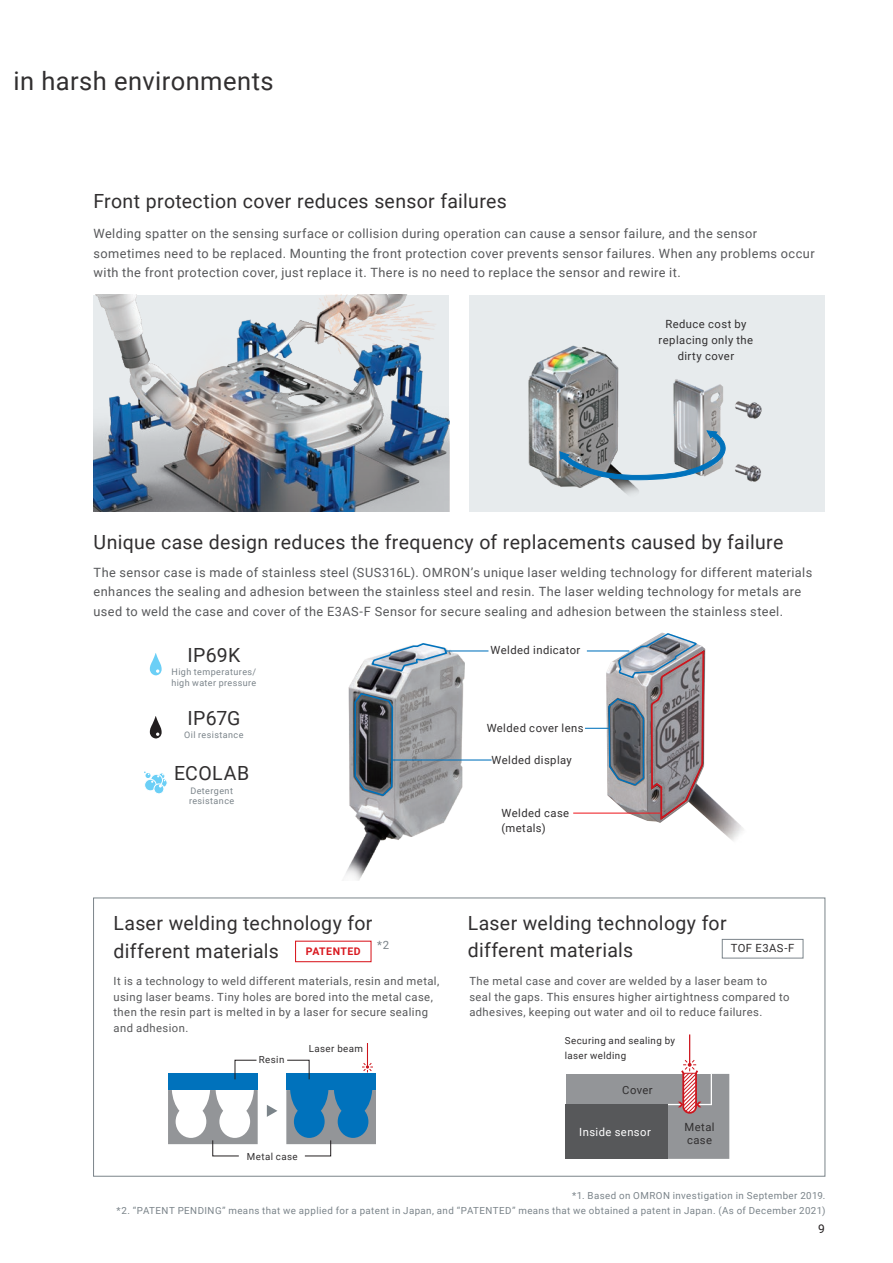
<style>
.page{position:relative;width:893px;height:1263px;background:#fff}
.page>*{position:absolute;margin:0;border:0;box-sizing:border-box;transform-origin:0 0}
.t1{font:25.5px "Roboto";letter-spacing:.015em;color:#312f30}
.t2{font:19.5px/27px "Roboto";letter-spacing:.015em;color:#312f30}
.t3{font:12.75px/19.5px "Roboto";letter-spacing:.035em;color:#57585a}
.t4{font:12px "Roboto";color:#231f20}
.t5{font:11.4px "Roboto";color:#7b848a}
.t6{font:11.25px/15.8px "Roboto";letter-spacing:.035em;color:#57585a}
.t7{font:11.25px/15.8px "Roboto";letter-spacing:.04em;color:#312f30}
.t8{font:11.25px "Roboto";letter-spacing:.035em;color:#fff}
.t9{font:700 10.5px "Roboto";letter-spacing:.04em;color:#d91920}
.t10{font:9.75px/15px "Roboto";letter-spacing:.045em;color:#7b848a;text-align:right}
.t11{font:9.75px/15px "Roboto";letter-spacing:.04em;color:#312f30}
.t12{font:9px/10.5px "Roboto";letter-spacing:.045em;color:#7b848a}
</style>
<div class="page">
<div style="left:469px;top:295px;width:356px;height:217px;background:#e7ebed"></div>
<img style="left:94px;top:295px;width:355px;height:217px">
<img style="left:735px;top:401px;width:27px;height:81px">
<svg style="left:150px;top:653px;width:12px;height:22px"></svg>
<svg style="left:150px;top:716px;width:12px;height:22px"></svg>
<div style="left:158px;top:778px;width:9px;height:9px;border:1px solid #fff;border-radius:50%"></div>
<svg style="left:145px;top:779px;width:11px;height:12px"></svg>
<div style="left:144px;top:779px;width:12px;height:12px;border:1px solid #fff;border-radius:50%"></div>
<div style="left:154px;top:784px;width:10px;height:10px;background:#6bcff6;border-radius:50%"></div>
<div style="left:154px;top:784px;width:10px;height:10px;border:1px solid #fff;border-radius:50%"></div>
<svg style="left:144px;top:771px;width:21px;height:16px"></svg>
<img style="left:658px;top:811px;width:86px;height:30px">
<img style="left:345px;top:651px;width:120px;height:229px">
<svg style="left:353px;top:692px;width:41px;height:105px;background:#48525c"></svg>
<svg style="left:370px;top:643px;width:78px;height:29px"></svg>
<div style="left:566px;top:1074px;width:145px;height:30px;background:#939598"></div>
<div style="left:566px;top:1104px;width:102px;height:55px;background:#57585a"></div>
<hr style="left:689px;top:1034px;width:1px;height:31px;background:#cd151d">
<svg style="left:668px;top:1059px;width:61px;height:100px"></svg>
<div style="left:169px;top:1073px;width:89px;height:17px;background:#0072bc"></div>
<div style="left:286px;top:1073px;width:90px;height:17px;background:#0072bc"></div>
<svg style="left:287px;top:1060px;width:23px;height:20px"></svg>
<svg style="left:235px;top:1060px;width:22px;height:20px"></svg>
<svg style="left:286px;top:1090px;width:90px;height:66px"></svg>
<svg style="left:169px;top:1090px;width:89px;height:66px"></svg>
<svg style="left:362px;top:1043px;width:11px;height:29px"></svg>
<svg style="left:267px;top:1105px;width:10px;height:12px"></svg>
<div style="left:722px;top:939px;width:81px;height:19px;border:1px solid #7b848a"></div>
<hr style="left:446px;top:650px;width:42px;height:1px;background:#0072bc">
<hr style="left:392px;top:759px;width:100px;height:1px;background:#0072bc">
<div style="left:295px;top:941px;width:77px;height:21px;border:1px solid #d91920"></div>
<img style="left:528px;top:352px;width:31px;height:134px">
<svg style="left:559px;top:345px;width:167px;height:477px"></svg>
<h1 class="t1" style="left:13px;top:63px;width:262px">in harsh environments</h1>
<h2 class="t2" style="left:94px;top:187px;width:415px">Front protection cover reduces sensor failures</h2>
<p class="t3" style="left:94px;top:223px;width:723px">Welding spatter on the sensing surface or collision during operation can cause a sensor failure, and the sensor sometimes need to be replaced. Mounting the front protection cover prevents sensor failures. When any problems occur with the front protection cover, just replace it. There is no need to replace the sensor and rewire it.</p>
<p class="t7" style="left:659px;top:316px;width:96px;text-align:center">Reduce cost by replacing only the dirty cover</p>
<h2 class="t2" style="left:94px;top:528px;width:691px">Unique case design reduces the frequency of replacements caused by failure</h2>
<p class="t3" style="left:94px;top:562px;width:720px">The sensor case is made of stainless steel (SUS316L). OMRON’s unique laser welding technology for different materials enhances the sealing and adhesion between the stainless steel and resin. The laser welding technology for metals are used to weld the case and cover of the E3AS-F Sensor for secure sealing and adhesion between the stainless steel.</p>
<h2 class="t2" style="left:187px;top:640px;width:54px">IP69K</h2>
<p class="t12" style="left:171px;top:666px;width:87px">High temperatures/ high water pressure</p>
<h2 class="t2" style="left:187px;top:703px;width:55px">IP67G</h2>
<p class="t12" style="left:184px;top:729px;width:61px">Oil resistance</p>
<h2 class="t2" style="left:174px;top:759px;width:77px">ECOLAB</h2>
<p class="t12" style="left:189px;top:785px;width:47px">Detergent resistance</p>
<p class="t7" style="left:491px;top:642px;width:91px">Welded indicator</p>
<p class="t7" style="left:487px;top:720px;width:98px">Welded cover lens</p>
<p class="t7" style="left:492px;top:752px;width:82px">Welded display</p>
<p class="t7" style="left:502px;top:804px;width:69px">Welded case (metals)</p>
<h2 class="t2" style="left:114px;top:909px;width:260px;line-height:28px">Laser welding technology for different materials</h2>
<p class="t5" style="left:377px;top:937px;width:14px">*2</p>
<p class="t9" style="left:306px;top:944px;width:57px">PATENTED</p>
<p class="t6" style="left:114px;top:973px;width:327px">It is a technology to weld different materials, resin and metal, using laser beams. Tiny holes are bored into the metal case, then the resin part is melted in by a laser for secure sealing and adhesion.</p>
<p class="t11" style="left:259px;top:1052px;width:27px">Resin</p>
<p class="t11" style="left:309px;top:1040px;width:56px">Laser beam</p>
<p class="t11" style="left:247px;top:1149px;width:52px">Metal case</p>
<h2 class="t2" style="left:468px;top:909px;width:260px">Laser welding technology for different materials</h2>
<p class="t7" style="left:731px;top:940px;width:65px">TOF E3AS-F</p>
<p class="t6" style="left:469px;top:973px;width:322px">The metal case and cover are welded by a laser beam to seal the gaps. This ensures higher airtightness compared to adhesives, keeping out water and oil to reduce failures.</p>
<p class="t11" style="left:565px;top:1033px;width:112px">Securing and sealing by laser welding</p>
<p class="t7" style="left:622px;top:1082px;width:32px">Cover</p>
<p class="t8" style="left:579px;top:1124px;width:73px">Inside sensor</p>
<p class="t7" style="left:684px;top:1119px;width:32px;line-height:13.5px">Metal case</p>
<p class="t10" style="left:117px;top:1187px;width:710px">*1. Based on OMRON investigation in September 2019.<br>*2. “PATENT PENDING” means that we applied for a patent in Japan, and “PATENTED” means that we obtained a patent in Japan. (As of December 2021)</p>
<p class="t4" style="left:818px;top:1220px;width:8px">9</p>
</div>
